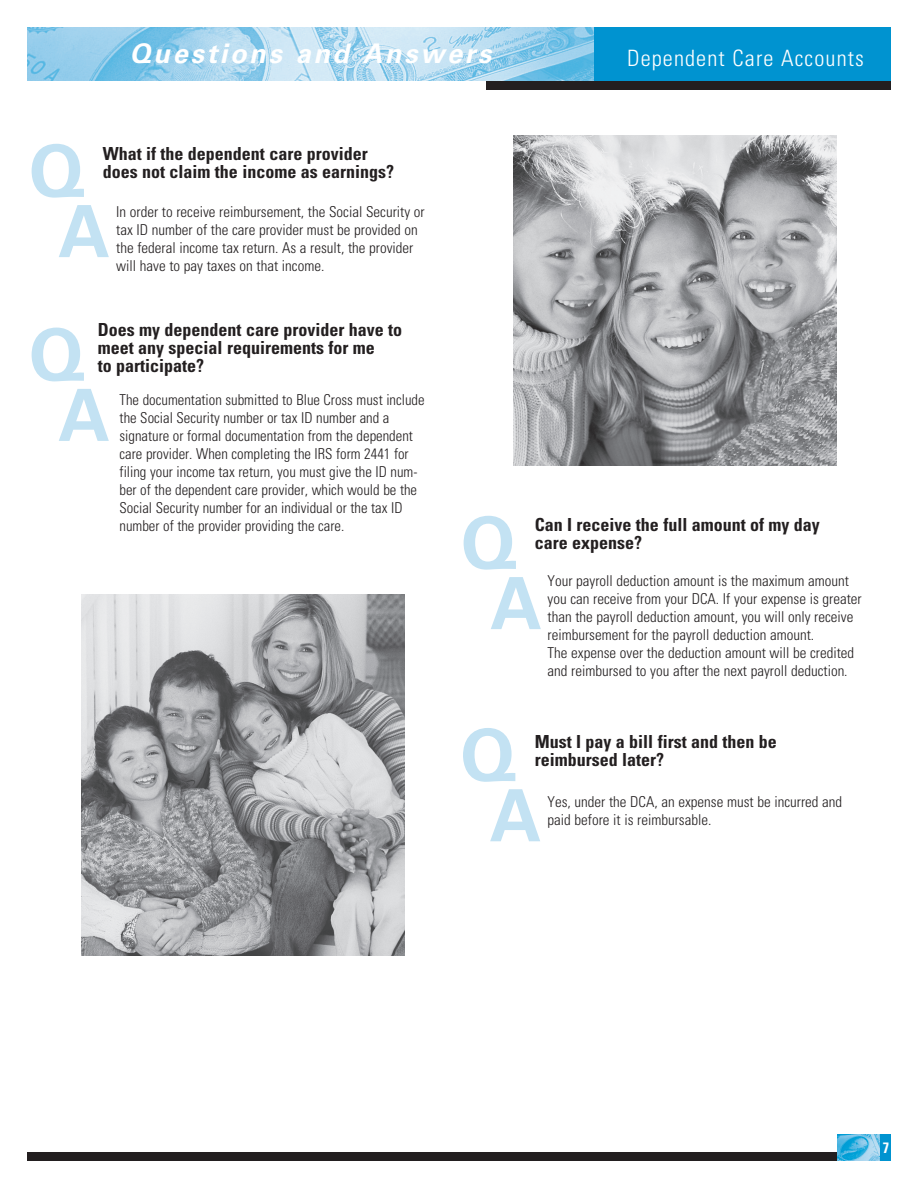
<style>
.page{position:relative;width:918px;height:1188px;background:#fff}
.page>*{position:absolute;margin:0;border:0;box-sizing:border-box;transform-origin:0 0}
.t1{font:700 72px/60.3px "Univers LT Std";color:#c3e2f3;text-align:center}
.t2{font:italic 700 27px "Univers LT Std";letter-spacing:.1em;color:#fff}
.t3{font:300 condensed 22.5px "Univers LT Std";letter-spacing:.05em;color:#fff}
.t4{font:700 condensed 18px/18px "Univers LT Std";color:#231f20}
.t5{font:300 condensed 15px/18px "Univers LT Std";color:#231f20}
.t6{font:700 condensed 15px "Univers LT Std";color:#fff;scale:.95 1}
</style>
<div class="page">
<div style="left:27px;top:1152px;width:810px;height:9px;background:#231f20"></div>
<img style="left:837px;top:1134px;width:44px;height:27px">
<div style="left:881px;top:1134px;width:10px;height:27px;background:#0093d0"></div>
<img style="left:81px;top:594px;width:324px;height:361px">
<img style="left:513px;top:135px;width:324px;height:331px">
<img style="left:27px;top:27px;width:567px;height:54px">
<div style="left:594px;top:27px;width:297px;height:54px;background:#0093d0"></div>
<div style="left:486px;top:81px;width:405px;height:9px;background:#231f20"></div>
<h2 class="t2" style="left:130px;top:43px;width:363px">Questions and Answers</h2>
<h3 class="t3" style="left:627px;top:49px;width:238px">Dependent Care Accounts</h3>
<h1 class="t1" style="left:29px;top:146px;width:83px">Q<br>A</h1>
<p class="t4" style="left:103px;top:146px;width:293px">What if the dependent care provider does not claim the income as earnings?</p>
<p class="t5" style="left:116px;top:204px;width:310px">In order to receive reimbursement, the Social Security or tax ID number of the care provider must be provided on the federal income tax return. As a result, the provider will have to pay taxes on that income.</p>
<p class="t4" style="left:98px;top:322px;width:306px">Does my dependent care provider have to meet any special requirements for me<br>to participate?</p>
<p class="t5" style="left:120px;top:392px;width:307px">The documentation submitted to Blue Cross must include the Social Security number or tax ID number and a signature or formal documentation from the dependent care provider. When completing the IRS form 2441 for filing your income tax return, you must give the ID num&shy;ber of the dependent care provider, which would be the Social Security number for an individual or the tax ID number of the provider providing the care.</p>
<h1 class="t1" style="left:29px;top:330px;width:83px">Q<br>A</h1>
<h1 class="t1" style="left:461px;top:518px;width:83px">Q<br>A</h1>
<p class="t4" style="left:535px;top:517px;width:287px">Can I receive the full amount of my day care expense?</p>
<p class="t5" style="left:548px;top:573px;width:316px">Your payroll deduction amount is the maximum amount you can receive from your DCA. If your expense is greater than the payroll deduction amount, you will only receive reimbursement for the payroll deduction amount.<br>The expense over the deduction amount will be credited and reimbursed to you after the next payroll deduction.</p>
<h1 class="t1" style="left:461px;top:730px;width:83px">Q<br>A</h1>
<p class="t4" style="left:535px;top:734px;width:244px">Must I pay a bill first and then be reimbursed later?</p>
<p class="t5" style="left:548px;top:793px;width:296px">Yes, under the DCA, an expense must be incurred and paid before it is reimbursable.</p>
<p class="t6" style="left:883px;top:1142px;width:8px">7</p>
</div>
